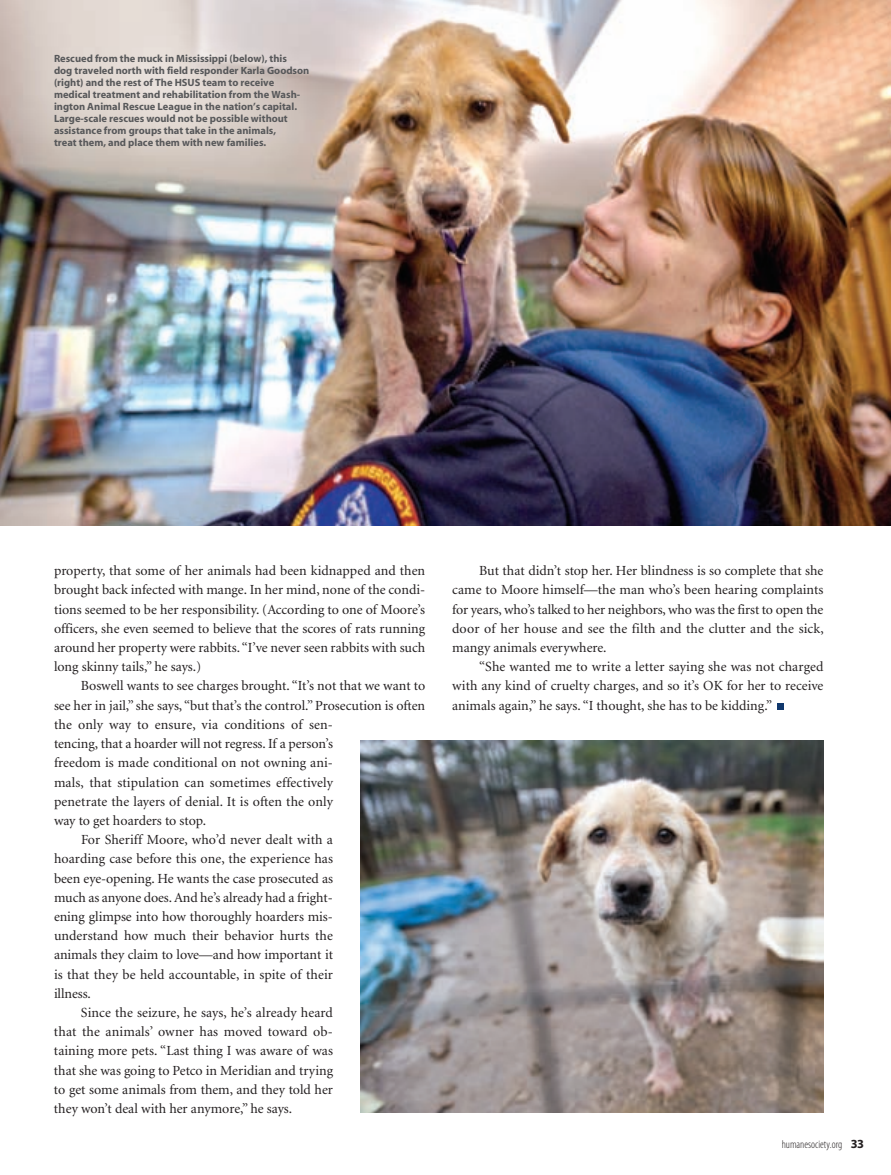
<style>
.page{position:relative;width:891px;height:1175px;background:#fff}
.page>*{position:absolute;margin:0;border:0;box-sizing:border-box;transform-origin:0 0}
.t1{font:13.95px/19.2px "Minion";color:#231f20;text-align:justify}
.t2{font:11.25px "Myriad MM213 LT300 CN";color:#231f20}
.t3{font:10.5px/12px "Myriad MM700 BD600 NO";color:#57585a}
.s1{font-family:"Myriad MM700 BD600 NO";font-size:12.45px}
</style>
<div class="page">
<svg style="left:777px;top:703px;width:6px;height:6px"></svg>
<img style="left:0;top:0;width:891px;height:526px">
<img style="left:360px;top:740px;width:463px;height:373px">
<p class="t3" style="left:54px;top:53px;width:257px">Rescued from the muck in Mississippi (below), this<br>dog traveled north with field responder Karla Goodson (right) and the rest of The HSUS team to receive medical treatment and rehabilitation from the Wash&shy;ington Animal Rescue League in the nation’s capital.<br>Large-scale rescues would not be possible without assistance from groups that take in the animals,<br>treat them, and place them with new families.</p>
<p class="t1" style="left:54px;top:562px;width:373px">property, that some of her animals had been kidnapped and then brought back infected with mange. In her mind, none of the condi&shy;tions seemed to be her responsibility. (According to one of Moore’s officers, she even seemed to believe that the scores of rats running around her property were rabbits.“I’ve never seen rabbits with such long skinny tails,” he says.)</p>
<p class="t1" style="left:81px;top:677px;width:346px">Boswell wants to see charges brought. “It’s not that we want to</p>
<p class="t1" style="left:54px;top:696px;width:373px">see her in jail,” she says, “but that’s the control.” Prosecution is often</p>
<p class="t1" style="left:54px;top:716px;width:280px">the only way to ensure, via conditions of sen-</p>
<p class="t1" style="left:54px;top:735px;width:281px">tencing, that a hoarder will not regress. If a person’s</p>
<p class="t1" style="left:54px;top:754px;width:280px">freedom is made conditional on not owning ani-</p>
<p class="t1" style="left:54px;top:773px;width:281px">mals, that stipulation can sometimes effectively</p>
<p class="t1" style="left:54px;top:792px;width:280px">penetrate the layers of denial. It is often the only</p>
<p class="t1" style="left:54px;top:812px;width:154px">way to get hoarders to stop.</p>
<p class="t1" style="left:81px;top:831px;width:253px">For Sheriff Moore, who’d never dealt with a</p>
<p class="t1" style="left:54px;top:850px;width:280px">hoarding case before this one, the experience has</p>
<p class="t1" style="left:54px;top:869px;width:280px">been eye-opening. He wants the case prosecuted as</p>
<p class="t1" style="left:54px;top:888px;width:280px">much as anyone does. And he’s already had a fright-</p>
<p class="t1" style="left:54px;top:908px;width:280px">ening glimpse into how thoroughly hoarders mis-</p>
<p class="t1" style="left:54px;top:927px;width:280px">understand how much their behavior hurts the</p>
<p class="t1" style="left:54px;top:946px;width:280px">animals they claim to love—and how important it</p>
<p class="t1" style="left:54px;top:965px;width:280px">is that they be held accountable, in spite of their</p>
<p class="t1" style="left:54px;top:984px;width:38px">illness.</p>
<p class="t1" style="left:81px;top:1004px;width:254px">Since the seizure, he says, he’s already heard</p>
<p class="t1" style="left:54px;top:1023px;width:280px">that the animals’ owner has moved toward ob-</p>
<p class="t1" style="left:54px;top:1042px;width:280px">taining more pets. “Last thing I was aware of was</p>
<p class="t1" style="left:54px;top:1061px;width:281px">that she was going to Petco in Meridian and trying</p>
<p class="t1" style="left:54px;top:1080px;width:280px">to get some animals from them, and they told her</p>
<p class="t1" style="left:54px;top:1100px;width:240px">they won’t deal with her anymore,” he says.</p>
<p class="t1" style="left:452px;top:562px;width:373px;text-indent:27px">But that didn’t stop her. Her blindness is so complete that she came to Moore himself—the man who’s been hearing complaints for years, who’s talked to her neighbors, who was the first to open the door of her house and see the filth and the clutter and the sick, mangy animals everywhere.</p>
<p class="t1" style="left:452px;top:658px;width:373px;text-indent:27px">“She wanted me to write a letter saying she was not charged with any kind of cruelty charges, and so it’s OK for her to receive animals again,” he says. “I thought, she has to be kidding.”</p>
<p class="t2" style="left:782px;top:1139px;width:84px">humanesociety.org <span class="s1">33</span></p>
</div>
